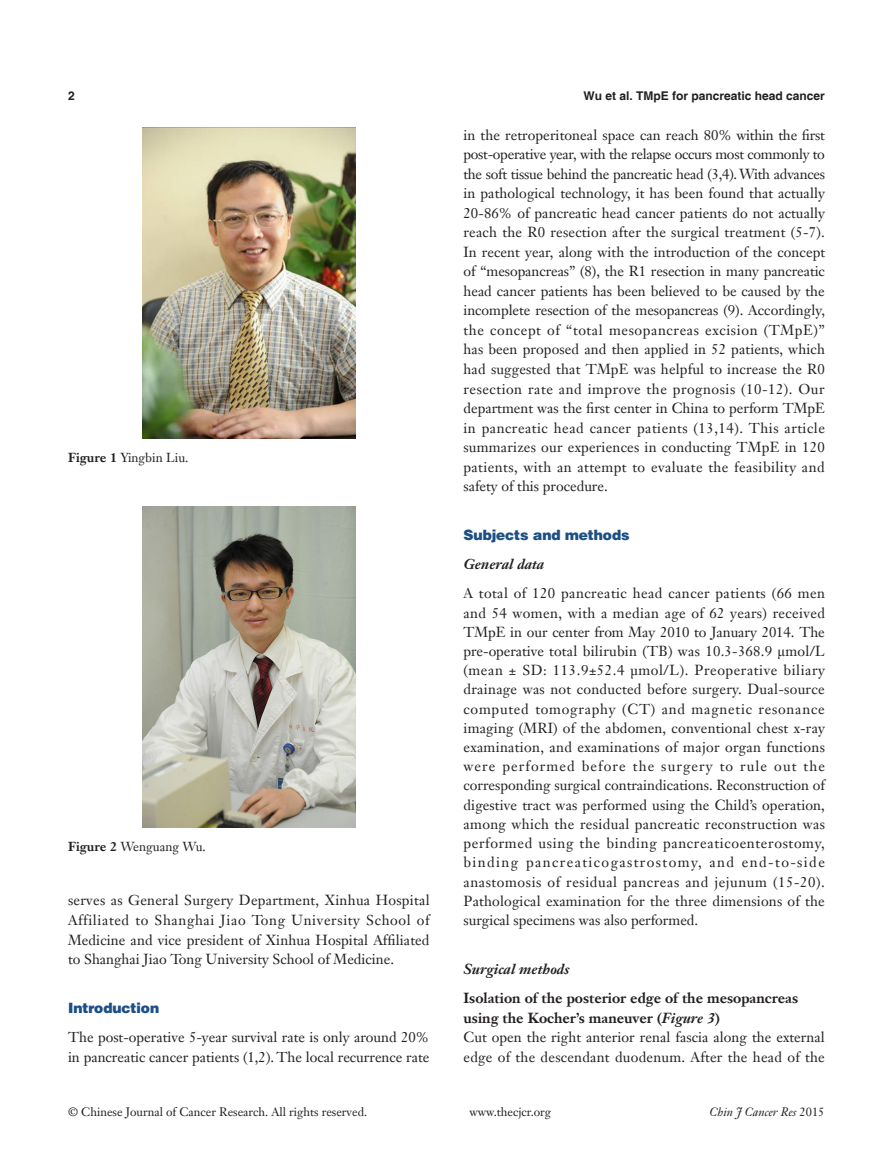
<style>
.page{position:relative;width:893px;height:1170px;background:#fff}
.page>*{position:absolute;margin:0;border:0;box-sizing:border-box;transform-origin:0 0}
.t1{font:14.25px/19.5px "Janson Text LT";color:#231f20;text-align:justify}
.三级标题正体{font:700 14.25px/19.5px "Janson Text LT";color:#231f20}
.一级标题-6_5{font:900 14.25px "Helvetica";color:#1c5085}
.二级标题斜体-6_5{font:italic 700 14.25px "Janson Text LT";color:#231f20}
.一级标题正体{font:12.75px "Janson Text LT";color:#231f20}
.t2{font:12px "Janson Text LT";color:#231f20}
.一级标题正体-2{font:700 12px "Helvetica";color:#231f20}
.t3{font:italic 12px "Janson Text LT";color:#231f20}
.s1{font-weight:700}
.s2{font-family:"Times New Roman"}
.s3{font-style:italic}
.s4{font-style:normal}
</style>
<div class="page">
<img style="left:142px;top:128px;width:213px;height:311px">
<img style="left:142px;top:506px;width:213px;height:321px">
<p class="一级标题正体-2" style="left:68px;top:88px;width:8px">2</p>
<p class="一级标题正体" style="left:68px;top:449px;width:122px"><span class="s1">Figure 1</span> Yingbin Liu.</p>
<p class="一级标题正体" style="left:68px;top:838px;width:139px"><span class="s1">Figure 2</span> Wenguang Wu.</p>
<p class="t1" style="left:68px;top:890px;width:363px">serves as General Surgery Department, Xinhua Hospital Affiliated to Shanghai Jiao Tong University School of Medicine and vice president of Xinhua Hospital Affiliated to Shanghai Jiao Tong University School of Medicine.</p>
<p class="一级标题-6_5" style="left:68px;top:998px;width:93px">Introduction</p>
<p class="t1" style="left:68px;top:1027px;width:363px">The post-operative 5-year survival rate is only around 20% in pancreatic cancer patients (1,2).The local recurrence rate</p>
<p class="一级标题正体-2" style="left:583px;top:88px;width:243px">Wu et al. TMpE for pancreatic head cancer</p>
<p class="t1" style="left:463px;top:125px;width:363px">in the retroperitoneal space can reach 80% within the first post-operative year, with the relapse occurs most commonly to the soft tissue behind the pancreatic head (3,4). With advances in pathological technology, it has been found that actually 20-86% of pancreatic head cancer patients do not actually reach the R0 resection after the surgical treatment (5-7).<br>In recent year, along with the introduction of the concept of “mesopancreas” (8), the R1 resection in many pancreatic head cancer patients has been believed to be caused by the incomplete resection of the mesopancreas (9). Accordingly, the concept of “total mesopancreas excision (TMpE)” has been proposed and then applied in 52 patients, which had suggested that TMpE was helpful to increase the R0 resection rate and improve the prognosis (10-12). Our department was the first center in China to perform TMpE in pancreatic head cancer patients (13,14). This article summarizes our experiences in conducting TMpE in 120 patients, with an attempt to evaluate the feasibility and safety of this procedure.</p>
<p class="一级标题-6_5" style="left:463px;top:525px;width:168px">Subjects and methods</p>
<p class="二级标题斜体-6_5" style="left:463px;top:555px;width:82px">General data</p>
<p class="t1" style="left:463px;top:583px;width:363px">A total of 120 pancreatic head cancer patients (66 men and 54 women, with a median age of 62 years) received TMpE in our center from May 2010 to January 2014. The pre-operative total bilirubin (TB) was 10.3-368.9 <span class="s2">μ</span>mol/L (mean ± SD: 113.9±52.4 μmol/L). Preoperative biliary drainage was not conducted before surgery. Dual-source computed tomography (CT) and magnetic resonance imaging (MRI) of the abdomen, conventional chest x-ray examination, and examinations of major organ functions were performed before the surgery to rule out the corresponding surgical contraindications. Reconstruction of digestive tract was performed using the Child’s operation, among which the residual pancreatic reconstruction was performed using the binding pancreaticoenterostomy, binding pancreaticogastrostomy, and end-to-side anastomosis of residual pancreas and jejunum (15-20).<br>Pathological examination for the three dimensions of the surgical specimens was also performed.</p>
<p class="二级标题斜体-6_5" style="left:463px;top:959px;width:107px">Surgical methods</p>
<p class="三级标题正体" style="left:463px;top:988px;width:336px">Isolation of the posterior edge of the mesopancreas using the Kocher’s maneuver (<span class="s3">Figure 3</span>)</p>
<p class="t1" style="left:463px;top:1027px;width:363px">Cut open the right anterior renal fascia along the external edge of the descendant duodenum. After the head of the</p>
<p class="t2" style="left:68px;top:1104px;width:301px">© Chinese Journal of Cancer Research. All rights reserved.</p>
<p class="t2" style="left:469px;top:1104px;width:83px">www.thecjcr.org</p>
<p class="t3" style="left:709px;top:1104px;width:117px">Chin J Cancer Res <span class="s4">2015</span></p>
</div>
